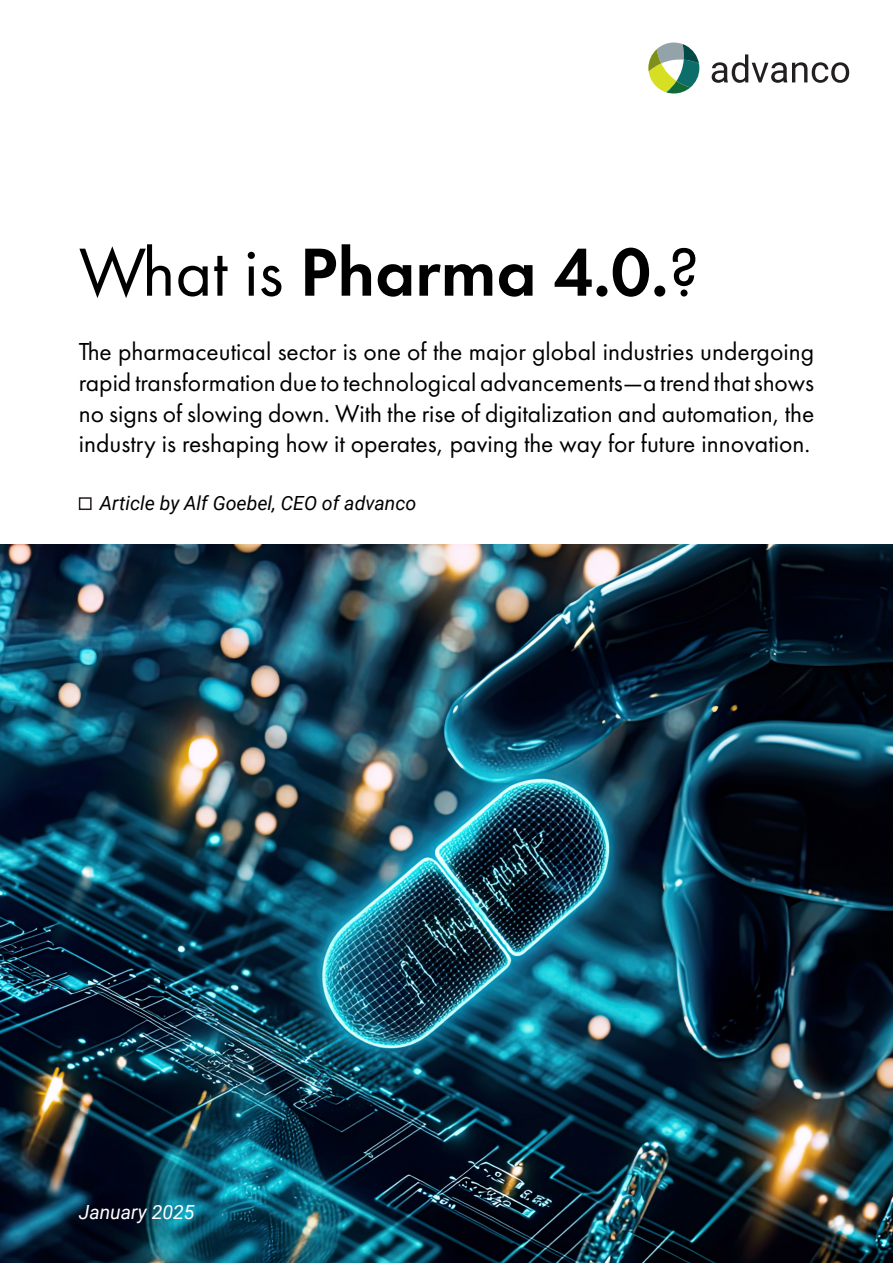
<style>
.page{position:relative;width:893px;height:1263px;background:#fff}
.page>*{position:absolute;margin:0;border:0;box-sizing:border-box;transform-origin:0 0}
.t1{font:600 70.5px "Futura PT";color:#000001}
.t2{font:25.5px/30.6px "Futura PT";color:#000001;text-align:justify}
.t3{font:italic 19.5px "Roboto";color:#000001}
.t4{font:italic 19.5px "Roboto";color:#fff}
.s1{font-weight:400}
</style>
<div class="page">
<img style="left:0;top:544px;width:893px;height:719px">
<svg style="left:712px;top:54px;width:137px;height:29px"></svg>
<svg style="left:648px;top:43px;width:51px;height:50px"></svg>
<div style="left:79px;top:497px;width:13px;height:13px;border:2px solid #231f20"></div>
<p class="t1" style="left:79px;top:228px;width:622px"><span class="s1">What is</span> Pharma 4.0.<span class="s1">?</span></p>
<p class="t2" style="left:79px;top:336px;width:737px">The pharmaceutical sector is one of the major global industries undergoing rapid transformation due to technological advancements—a trend that shows no signs of slowing down. With the rise of digitalization and automation, the industry is reshaping how it operates, paving the way for future innovation.</p>
<p class="t3" style="left:100px;top:489px;width:318px">Article by Alf Goebel, CEO of advanco</p>
<p class="t4" style="left:79px;top:1198px;width:117px">January 2025</p>
</div>
